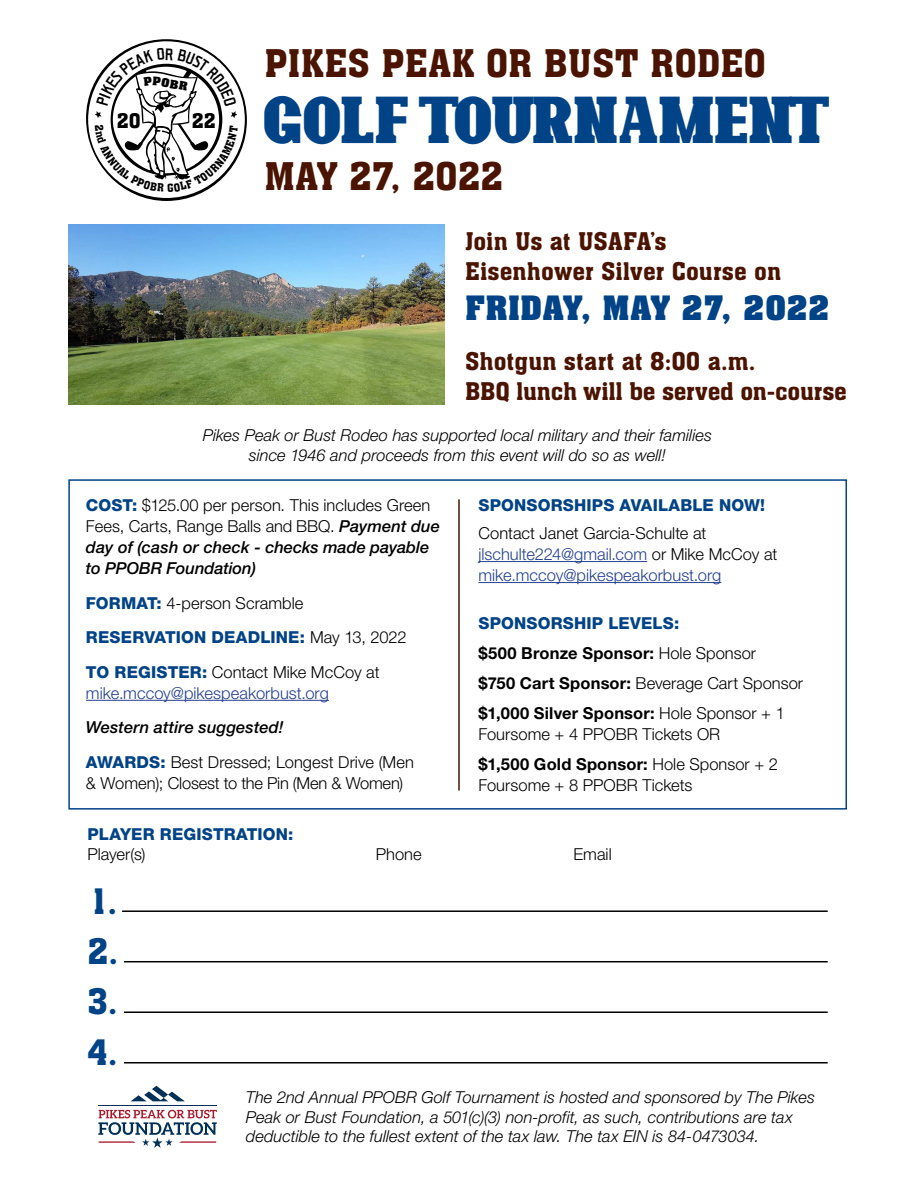
<style>
.page{position:relative;width:918px;height:1188px;background:#fff}
.page>*{position:absolute;margin:0;border:0;box-sizing:border-box;transform-origin:0 0}
.t1{font:37.5px "Aachen BT";color:#4a1400}
.t2{font:36px "Bonaro Clean Demo Clean";letter-spacing:.025em;color:#004386}
.t3{font:34.5px/50.4px "Aachen BT";color:#004386;text-align:justify}
.t4{font:700 33px "Aachen BT";letter-spacing:-.01em;color:#004386}
.t5{font:24px/30px "Aachen BT";color:#4a1400}
.t6{font:19.8px "Aachen BT";color:#000}
.t7{font:italic 300 16.5px/19.5px "Helvetica Neue LT Pro";color:#000;text-align:center}
.t8{font:300 16.5px/34.5px "Helvetica Neue LT Pro";color:#000}
.t9{font:italic 500 16.5px/21px "Helvetica Neue LT Pro";letter-spacing:-.005em;color:#000}
.t10{font:300 16.5px/21px "Helvetica Neue LT Pro";color:#25408f}
.t11{font:700 16.5px/29.8px "Helvetica Neue LT Pro";letter-spacing:.01em;color:#000}
.t12{font:800 16.5px "Helvetica Neue LT Pro";letter-spacing:.01em;color:#004386}
.s1{font-weight:800;font-style:normal;color:#004386}
.s2{font-weight:300;font-style:normal}
.s3{font-weight:800;color:#004386}
.s4{font-weight:500;font-style:italic}
.s5{color:#000}
.s6{font-weight:300}
.s7{font-weight:700}
</style>
<div class="page">
<img style="left:68px;top:224px;width:377px;height:181px">
<div style="left:68px;top:479px;width:779px;height:331px;border:2px solid #004386"></div>
<hr style="left:458px;top:499px;width:2px;height:292px;background:#4a1400">
<hr style="left:122px;top:910px;width:706px;height:2px;background:#000">
<hr style="left:124px;top:961px;width:704px;height:1px;background:#000">
<hr style="left:124px;top:1011px;width:704px;height:2px;background:#000">
<hr style="left:124px;top:1062px;width:704px;height:2px;background:#000">
<hr style="left:86px;top:700px;width:243px;height:1px;background:#25408f">
<hr style="left:478px;top:561px;width:169px;height:1px;background:#25408f">
<hr style="left:478px;top:582px;width:243px;height:1px;background:#25408f">
<hr style="left:99px;top:1105px;width:118px;height:1px;background:#003057">
<svg style="left:98px;top:1110px;width:119px;height:38px"></svg>
<svg style="left:131px;top:1086px;width:54px;height:15px"></svg>
<svg style="left:86px;top:39px;width:161px;height:162px"></svg>
<p class="t6" style="left:117px;top:108px;width:26px">20</p>
<p class="t6" style="left:192px;top:108px;width:26px">22</p>
<h1 class="t1" style="left:265px;top:40px;width:503px">PIKES PEAK OR BUST RODEO</h1>
<h2 class="t2" style="left:265px;top:109px;width:568px">GOLF TOURNAMENT</h2>
<h1 class="t1" style="left:265px;top:153px;width:240px">MAY 27, 2022</h1>
<h3 class="t5" style="left:465px;top:226px;width:318px">Join Us at USAFA’s<br>Eisenhower Silver Course on</h3>
<h3 class="t4" style="left:465px;top:287px;width:366px">FRIDAY, MAY 27, 2022</h3>
<h3 class="t5" style="left:465px;top:346px;width:383px">Shotgun start at 8:00 a.m.<br>BBQ lunch will be served on-course</h3>
<p class="t7" style="left:203px;top:425px;width:511px">Pikes Peak or Bust Rodeo has supported local military and their families since 1946 and proceeds from this event will do so as well!</p>
<p class="t9" style="left:86px;top:495px;width:356px"><span class="s1">COST:</span> <span class="s2">$125.00 per person. This includes Green Fees, Carts, Range Balls and BBQ.</span> Payment due day of (cash or check - checks made payable to PPOBR Foundation)</p>
<p class="t8" style="left:86px;top:585px;width:322px"><span class="s3">FORMAT:</span> 4-person Scramble<br><span class="s3">RESERVATION DEADLINE:</span> May 13, 2022<br><span class="s3">TO REGISTER:</span> Contact Mike McCoy at</p>
<p class="t10" style="left:86px;top:682px;width:244px">mike.mccoy@pikespeakorbust.org</p>
<p class="t8" style="left:86px;top:710px;width:330px"><span class="s4">Western attire suggested!<br></span><span class="s3">AWARDS:</span> Best Dressed; Longest Drive (Men</p>
<p class="t8" style="left:86px;top:765px;width:319px">&amp; Women); Closest to the Pin (Men &amp; Women)</p>
<p class="t12" style="left:478px;top:495px;width:288px">SPONSORSHIPS AVAILABLE NOW!</p>
<p class="t10" style="left:478px;top:522px;width:300px"><span class="s5">Contact Janet Garcia-Schulte at </span>jlschulte224@gmail.com <span class="s5">or Mike McCoy at </span>mike.mccoy@pikespeakorbust.org</p>
<p class="t11" style="left:478px;top:608px;width:326px"><span class="s3">SPONSORSHIP LEVELS:<br></span>$500 Bronze Sponsor: <span class="s6">Hole Sponsor<br></span>$750 Cart Sponsor: <span class="s6">Beverage Cart Sponsor </span>$1,000 Silver Sponsor: <span class="s6">Hole Sponsor + 1</span></p>
<p class="t8" style="left:478px;top:719px;width:301px;line-height:29.8px">Foursome + 4 PPOBR Tickets OR<br><span class="s7">$1,500 Gold Sponsor:</span> Hole Sponsor + 2</p>
<p class="t8" style="left:478px;top:767px;width:216px">Foursome + 8 PPOBR Tickets</p>
<p class="t12" style="left:87px;top:824px;width:207px">PLAYER REGISTRATION:</p>
<p class="t8" style="left:87px;top:837px;width:60px">Player(s)</p>
<p class="t8" style="left:376px;top:837px;width:47px">Phone</p>
<p class="t8" style="left:573px;top:837px;width:40px">Email</p>
<h3 class="t3" style="left:87px;top:875px;width:32px">1.<br>2.<br>3.<br>4.</h3>
<p class="t7" style="left:246px;top:1087px;width:571px;text-align:left">The 2nd Annual PPOBR Golf Tournament is hosted and sponsored by The Pikes<br>Peak or Bust Foundation, a 501(c)(3) non-profit, as such, contributions are tax deductible to the fullest extent of the tax law. The tax EIN is 84-0473034.</p>
</div>
